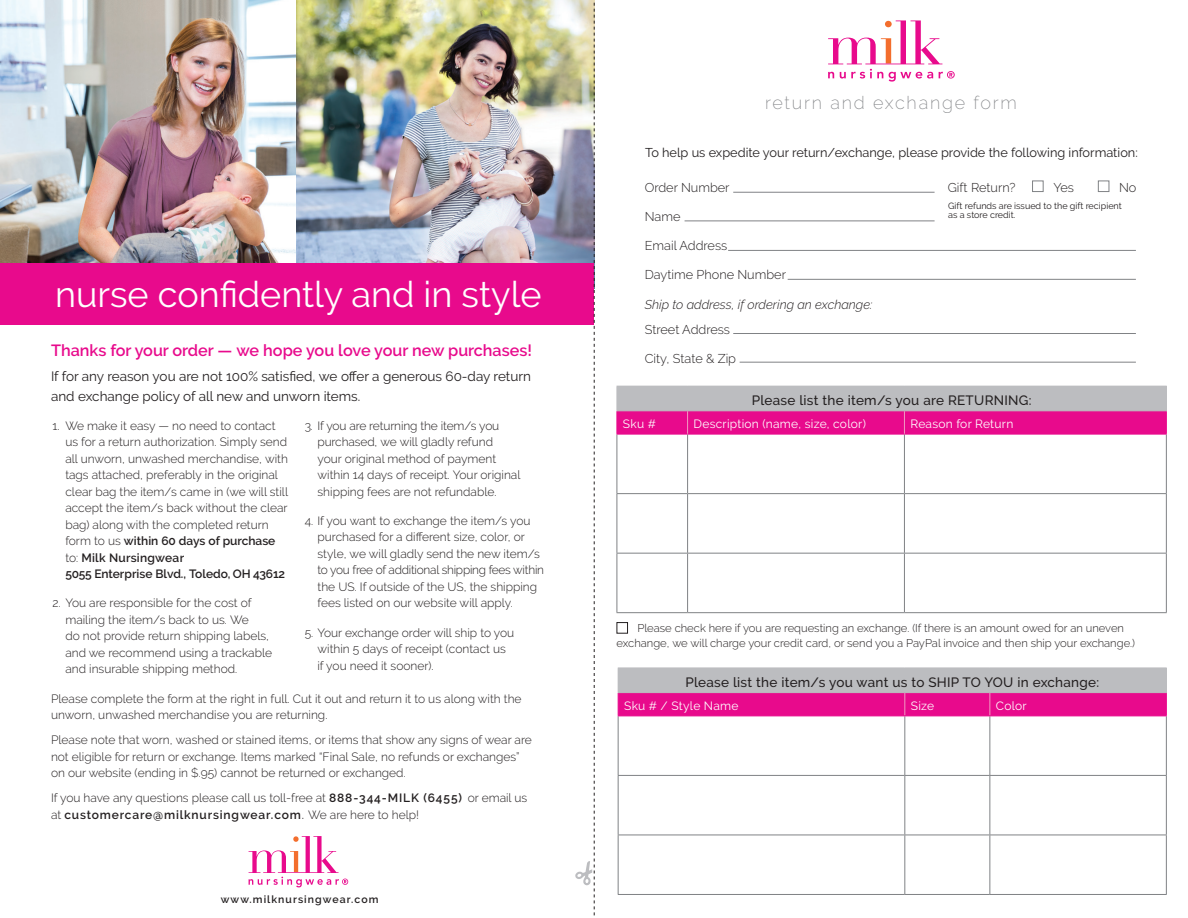
<style>
.page{position:relative;width:1188px;height:918px;background:#fff}
.page>*{position:absolute;margin:0;border:0;box-sizing:border-box;transform-origin:0 0}
.t1{font:36px "Raleway";color:#fff}
.t2{font:200 18px "Raleway";letter-spacing:.1em;color:#808285}
.t3{font:600 16.2px "Raleway";color:#e80a8c}
.t4{font:13.5px/19.5px "Raleway";color:#231f20}
.t5{font:500 13.5px "Raleway";letter-spacing:.02em;color:#231f20}
.t6{font:300 12.75px "Raleway";color:#231f20}
.t7{font:12.75px "Raleway";color:#231f20}
.t8{font:italic 300 12.75px "Raleway";color:#231f20}
.t9{font:300 12px/16.5px "Raleway";color:#231f20}
.t10{font:12px "Raleway";letter-spacing:.02em;color:#fff}
.t11{font:300 11.25px/15px "Raleway";color:#231f20}
.t12{font:600 10.5px "Raleway";letter-spacing:.1em;color:#231f20}
.t13{font:9px/9px "Raleway";color:#231f20}
.s1{font-weight:600}
.s2{font-weight:400}
</style>
<div class="page">
<svg style="left:828px;top:20px;width:127px;height:62px"></svg>
<svg style="left:249px;top:836px;width:99px;height:51px"></svg>
<div style="left:617px;top:622px;width:11px;height:12px;border:1px solid #231f20"></div>
<hr style="left:617px;top:434px;width:1px;height:59px;background:#808285">
<hr style="left:687px;top:434px;width:1px;height:59px;background:#808285">
<hr style="left:904px;top:434px;width:1px;height:59px;background:#808285">
<hr style="left:1166px;top:434px;width:1px;height:59px;background:#808285">
<hr style="left:617px;top:493px;width:71px;height:1px;background:#808285">
<hr style="left:617px;top:494px;width:1px;height:59px;background:#808285">
<hr style="left:688px;top:493px;width:216px;height:1px;background:#808285">
<hr style="left:687px;top:494px;width:1px;height:59px;background:#808285">
<hr style="left:904px;top:493px;width:263px;height:1px;background:#808285">
<hr style="left:904px;top:494px;width:1px;height:59px;background:#808285">
<hr style="left:1166px;top:494px;width:1px;height:59px;background:#808285">
<hr style="left:617px;top:553px;width:71px;height:1px;background:#808285">
<hr style="left:617px;top:554px;width:1px;height:58px;background:#808285">
<hr style="left:688px;top:553px;width:216px;height:1px;background:#808285">
<hr style="left:687px;top:554px;width:1px;height:58px;background:#808285">
<hr style="left:904px;top:553px;width:263px;height:1px;background:#808285">
<hr style="left:904px;top:554px;width:1px;height:58px;background:#808285">
<hr style="left:1166px;top:554px;width:1px;height:58px;background:#808285">
<hr style="left:617px;top:612px;width:71px;height:1px;background:#808285">
<hr style="left:688px;top:612px;width:216px;height:1px;background:#808285">
<hr style="left:904px;top:612px;width:263px;height:1px;background:#808285">
<hr style="left:617px;top:434px;width:71px;height:1px;background:#e80a8c">
<hr style="left:688px;top:434px;width:216px;height:1px;background:#e80a8c">
<hr style="left:904px;top:434px;width:263px;height:1px;background:#e80a8c">
<hr style="left:617px;top:386px;width:71px;height:1px;background:#bcbdc0">
<hr style="left:688px;top:386px;width:216px;height:1px;background:#bcbdc0">
<hr style="left:904px;top:386px;width:263px;height:1px;background:#bcbdc0">
<svg style="left:617px;top:387px;width:550px;height:47px;background:#d164a6"></svg>
<hr style="left:617px;top:410px;width:71px;height:1px;background:#bcbdc0">
<hr style="left:688px;top:410px;width:216px;height:1px;background:#bcbdc0">
<hr style="left:904px;top:410px;width:263px;height:1px;background:#bcbdc0">
<hr style="left:618px;top:716px;width:1px;height:59px;background:#808285">
<hr style="left:904px;top:716px;width:1px;height:59px;background:#808285">
<hr style="left:989px;top:716px;width:1px;height:59px;background:#808285">
<hr style="left:1166px;top:716px;width:1px;height:59px;background:#808285">
<hr style="left:618px;top:775px;width:287px;height:1px;background:#808285">
<hr style="left:618px;top:776px;width:1px;height:59px;background:#808285">
<hr style="left:905px;top:775px;width:85px;height:1px;background:#808285">
<hr style="left:904px;top:776px;width:1px;height:59px;background:#808285">
<hr style="left:990px;top:775px;width:177px;height:1px;background:#808285">
<hr style="left:989px;top:776px;width:1px;height:59px;background:#808285">
<hr style="left:1166px;top:776px;width:1px;height:59px;background:#808285">
<hr style="left:618px;top:835px;width:287px;height:1px;background:#808285">
<hr style="left:618px;top:835px;width:1px;height:59px;background:#808285">
<hr style="left:905px;top:835px;width:85px;height:1px;background:#808285">
<hr style="left:904px;top:835px;width:1px;height:59px;background:#808285">
<hr style="left:990px;top:835px;width:177px;height:1px;background:#808285">
<hr style="left:989px;top:835px;width:1px;height:59px;background:#808285">
<hr style="left:1166px;top:835px;width:1px;height:59px;background:#808285">
<hr style="left:618px;top:894px;width:287px;height:1px;background:#808285">
<hr style="left:905px;top:894px;width:85px;height:1px;background:#808285">
<hr style="left:990px;top:894px;width:177px;height:1px;background:#808285">
<hr style="left:618px;top:716px;width:287px;height:1px;background:#e80a8c">
<hr style="left:905px;top:716px;width:85px;height:1px;background:#e80a8c">
<hr style="left:990px;top:716px;width:177px;height:1px;background:#e80a8c">
<svg style="left:618px;top:668px;width:549px;height:48px;background:#d166a6"></svg>
<hr style="left:618px;top:692px;width:287px;height:1px;background:#bcbdc0">
<hr style="left:905px;top:692px;width:85px;height:1px;background:#bcbdc0">
<hr style="left:990px;top:692px;width:177px;height:1px;background:#bcbdc0">
<div style="left:1032px;top:181px;width:12px;height:11px;border:1px solid #808285"></div>
<div style="left:1098px;top:181px;width:11px;height:11px;border:1px solid #808285"></div>
<hr style="left:733px;top:192px;width:202px;height:1px;background:#808285">
<hr style="left:728px;top:250px;width:408px;height:1px;background:#808285">
<hr style="left:685px;top:221px;width:250px;height:1px;background:#808285">
<hr style="left:788px;top:279px;width:348px;height:1px;background:#808285">
<hr style="left:733px;top:333px;width:403px;height:1px;background:#808285">
<hr style="left:740px;top:362px;width:396px;height:1px;background:#808285">
<img style="left:0;top:0;width:575px;height:263px">
<div style="left:0;top:263px;width:594px;height:62px;background:#e80a8c"></div>
<svg style="left:575px;top:0;width:20px;height:916px"></svg>
<h1 class="t1" style="left:55px;top:273px;width:488px">nurse confidently and in style</h1>
<h3 class="t3" style="left:51px;top:341px;width:483px">Thanks for your order — we hope you love your new purchases!</h3>
<p class="t4" style="left:51px;top:367px;width:482px">If for any reason you are not 100% satisfied, we offer a generous 60-day return and exchange policy of all new and unworn items.</p>
<p class="t9" style="left:65px;top:417px;width:212px">We make it easy — no need to contact</p>
<p class="t9" style="left:53px;top:417px;width:9px">1.</p>
<p class="t9" style="left:65px;top:434px;width:224px">us for a return authorization. Simply send all unworn, unwashed merchandise, with tags attached, preferably in the original clear bag the item s/ came in (we will still accept the item s/ back without the clear bag) along with the completed return form to us <span class="s1">within 60 days of purchase </span>to: <span class="s1">Milk Nursingwear<br>5055 Enterprise Blvd., Toledo, OH 43612</span></p>
<p class="t9" style="left:65px;top:595px;width:208px;text-indent:-13px">2. You are responsible for the cost of mailing the item s/ back to us. We<br>do not provide return shipping labels, and we recommend using a trackable and insurable shipping method.</p>
<p class="t9" style="left:318px;top:417px;width:205px;text-indent:-13px">3. If you are returning the item s/ you purchased, we will gladly refund your original method of payment within 14 days of receipt. Your original shipping fees are not refundable.</p>
<p class="t9" style="left:318px;top:512px;width:228px;text-indent:-13px">4. If you want to exchange the item s/ you purchased for a different size, color, or style, we will gladly send the new item s/ to you free of additional shipping fees within the US If. outside of the US, the shipping fees listed on our website will apply.</p>
<p class="t9" style="left:318px;top:624px;width:198px;text-indent:-13px">5. Your exchange order will ship to you within 5 days of receipt (contact us if you need it sooner .(</p>
<p class="t9" style="left:51px;top:690px;width:472px">Please complete the form at the right in full. Cut it out and return toit us along with the unworn, unwashed merchandise you are returning.</p>
<p class="t9" style="left:51px;top:732px;width:482px">Please note that worn, washed or stained items, or items that show any signs of wear are not eligible for return or exchange. Items marked “Final Sale, no refunds or exchanges“ on our website (ending in $.95) cannot be returned or exchanged.</p>
<p class="t9" style="left:468px;top:790px;width:61px">or email us</p>
<p class="t9" style="left:51px;top:790px;width:412px">If you have any questions please call us toll-free at <span class="s1">888-344-MILK (6455) </span>at <span class="s1">customercare@milknursingwear.com</span><span class="s2">.</span> We are here to help!</p>
<p class="t12" style="left:221px;top:893px;width:159px">www.milknursingwear.com</p>
<h2 class="t2" style="left:765px;top:92px;width:59px">return</h2>
<h2 class="t2" style="left:830px;top:92px;width:36px">and</h2>
<h2 class="t2" style="left:873px;top:92px;width:94px">exchange</h2>
<h2 class="t2" style="left:973px;top:92px;width:45px">form</h2>
<p class="t7" style="left:645px;top:145px;width:494px">To help us expedite your return/exchange, please provide the following information:</p>
<p class="t6" style="left:645px;top:180px;width:86px">Order Number</p>
<p class="t6" style="left:645px;top:209px;width:37px">Name</p>
<p class="t6" style="left:645px;top:238px;width:84px">Email Address</p>
<p class="t6" style="left:645px;top:267px;width:143px">Daytime Phone Number</p>
<p class="t8" style="left:645px;top:297px;width:229px">Ship to address if, ordering an exchange:</p>
<p class="t6" style="left:645px;top:322px;width:87px">Street Address</p>
<p class="t6" style="left:645px;top:351px;width:93px">City, State &amp; Zip</p>
<p class="t6" style="left:948px;top:180px;width:69px">Gift Return?</p>
<p class="t6" style="left:1053px;top:180px;width:22px">Yes</p>
<p class="t13" style="left:948px;top:202px;width:175px">Gift refunds are issued to the gift recipient as a store credit.</p>
<p class="t6" style="left:1119px;top:180px;width:19px">No</p>
<p class="t10" style="left:623px;top:417px;width:34px">Sku #</p>
<p class="t5" style="left:752px;top:392px;width:281px">Please list the item/s you are RETURNING:</p>
<p class="t10" style="left:910px;top:417px;width:104px">Reason for Return</p>
<p class="t10" style="left:694px;top:417px;width:174px">Description (name, size, color)</p>
<p class="t11" style="left:617px;top:621px;width:520px;text-indent:21px">Please check here if you are requesting an exchange (. If there is an amount owed for an uneven exchange, we will charge your credit card, or send you a PayPal invoice and then ship your exchange (.</p>
<p class="t5" style="left:685px;top:674px;width:415px">Please list the item/s you want us to SHIP TO YOU in exchange:</p>
<p class="t10" style="left:996px;top:699px;width:32px">Color</p>
<p class="t10" style="left:624px;top:699px;width:116px">Sku # / Style Name</p>
<p class="t10" style="left:911px;top:699px;width:25px">Size</p>
</div>
